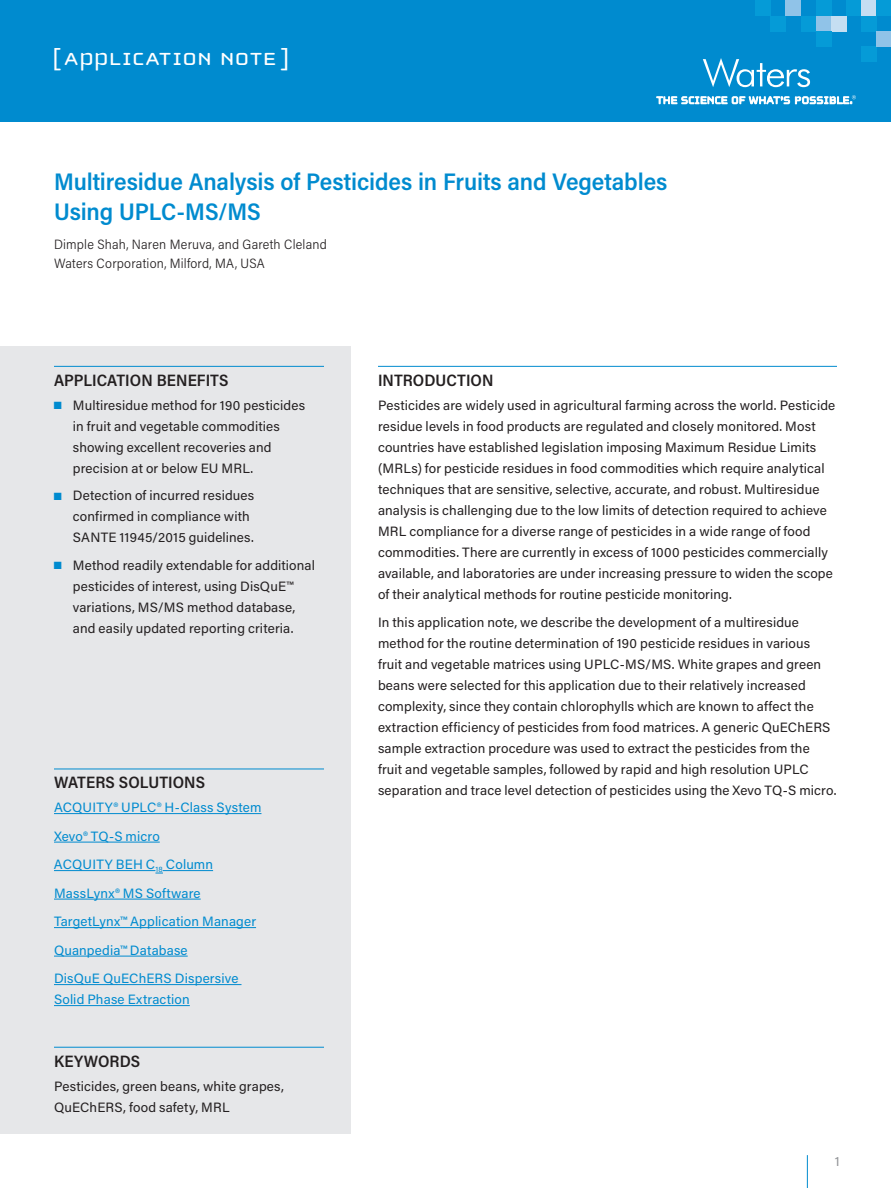
<style>
.page{position:relative;width:891px;height:1188px;background:#fff}
.page>*{position:absolute;margin:0;border:0;box-sizing:border-box;transform-origin:0 0}
.t1{font:25.5px "Cholla Unicase";letter-spacing:.01em;color:#fff;scale:1.1 1}
.t2{font:600 24px/30px "Acumin Pro Semi Cond";letter-spacing:-.005em;color:#008bcf}
.t3{font:600 16.5px "Acumin Pro Semi Cond";letter-spacing:.005em;color:#231f20}
.t4{font:13.5px/21px "Acumin Pro";letter-spacing:.01em;color:#231f20}
.t5{font:13.5px/28.5px "Acumin Pro";letter-spacing:.01em;color:#008bcf}
.t6{font:300 13.5px/19.5px "Acumin Pro Semi Cond";letter-spacing:.015em;color:#231f20}
.t7{font:13.5px "Acumin Pro";color:#939598}
.s1{color:#008bcf}
</style>
<div class="page">
<div style="left:0;top:0;width:891px;height:122px;background:#008bcf"></div>
<div style="left:755px;top:0;width:15px;height:16px;background:#059bd7"></div>
<div style="left:861px;top:47px;width:15px;height:15px;background:#059bd7"></div>
<div style="left:770px;top:16px;width:16px;height:15px;background:#059bd7"></div>
<div style="left:786px;top:0;width:15px;height:16px;background:#90c3e8"></div>
<div style="left:801px;top:16px;width:15px;height:15px;background:#059bd7"></div>
<div style="left:816px;top:16px;width:16px;height:15px;background:#90c3e8"></div>
<div style="left:832px;top:16px;width:15px;height:15px;background:#c5def2"></div>
<div style="left:816px;top:0;width:16px;height:16px;background:#059bd7"></div>
<div style="left:816px;top:31px;width:16px;height:16px;background:#059bd7"></div>
<div style="left:861px;top:0;width:15px;height:16px;background:#c5def2"></div>
<div style="left:847px;top:0;width:14px;height:16px;background:#059bd7"></div>
<div style="left:876px;top:0;width:15px;height:16px;background:#059bd7"></div>
<div style="left:861px;top:16px;width:15px;height:15px;background:#059bd7"></div>
<div style="left:876px;top:31px;width:15px;height:16px;background:#90c3e8"></div>
<svg style="left:657px;top:95px;width:199px;height:9px"></svg>
<svg style="left:703px;top:58px;width:107px;height:29px"></svg>
<div style="left:0;top:347px;width:351px;height:787px;background:#e6e7e9"></div>
<hr style="left:807px;top:1155px;width:1px;height:33px;background:#008bcf">
<hr style="left:54px;top:769px;width:270px;height:1px;background:#008bcf">
<hr style="left:54px;top:813px;width:207px;height:1px;background:#008bcf">
<hr style="left:54px;top:842px;width:106px;height:1px;background:#008bcf">
<hr style="left:54px;top:870px;width:101px;height:1px;background:#008bcf">
<hr style="left:163px;top:870px;width:50px;height:1px;background:#008bcf">
<hr style="left:54px;top:899px;width:147px;height:1px;background:#008bcf">
<hr style="left:54px;top:927px;width:202px;height:1px;background:#008bcf">
<hr style="left:54px;top:956px;width:134px;height:1px;background:#008bcf">
<hr style="left:54px;top:984px;width:188px;height:1px;background:#008bcf">
<hr style="left:54px;top:1005px;width:136px;height:1px;background:#008bcf">
<hr style="left:54px;top:1047px;width:270px;height:1px;background:#008bcf">
<hr style="left:54px;top:366px;width:270px;height:1px;background:#008bcf">
<hr style="left:378px;top:366px;width:459px;height:1px;background:#008bcf">
<h1 class="t1" style="left:52px;top:46px;width:217px">[ APPLICATION NOTE ]</h1>
<h2 class="t2" style="left:54px;top:165px;width:615px">Multiresidue Analysis of Pesticides in Fruits and Vegetables<br>Using UPLC-MS/MS</h2>
<p class="t6" style="left:54px;top:234px;width:274px">Dimple Shah, Naren Meruva, and Gareth Cleland<br>Waters Corporation, Milford, MA, USA</p>
<p class="t3" style="left:54px;top:368px;width:176px">APPLICATION BENEFITS</p>
<p class="t4" style="left:73px;top:394px;width:234px;text-indent:-19px"><span class="s1">■</span> Multiresidue method for 190 pesticides in fruit and vegetable commodities showing excellent recoveries and precision at or below EU MRL.</p>
<p class="t4" style="left:73px;top:485px;width:183px;text-indent:-19px"><span class="s1">■</span> Detection of incurred residues confirmed in compliance with<br>SANTE 11945/2015 guidelines.</p>
<p class="t4" style="left:54px;top:554px;width:263px;text-align:center"><span class="s1">■</span> Method readily extendable for additional pesticides of interest, using DisQuE™ variations, MS/MS method database,<br>and easily updated reporting criteria.</p>
<p class="t3" style="left:54px;top:771px;width:153px">WATERS SOLUTIONS</p>
<p class="t5" style="left:54px;top:793px;width:209px">ACQUITY® UPLC® H-Class System<br>Xevo® TQ-S micro<br>ACQUITY BEH C<sub>18</sub> Column<br>MassLynx® MS Software<br>TargetLynx™ Application Manager<br>Quanpedia™ Database<br>DisQuE QuEChERS Dispersive</p>
<p class="t5" style="left:54px;top:985px;width:137px">Solid Phase Extraction</p>
<p class="t3" style="left:54px;top:1049px;width:88px">KEYWORDS</p>
<p class="t4" style="left:54px;top:1075px;width:231px">Pesticides, green beans, white grapes,<br>QuEChERS, food safety, MRL</p>
<p class="t3" style="left:378px;top:368px;width:117px">INTRODUCTION</p>
<p class="t4" style="left:378px;top:394px;width:459px">Pesticides are widely used in agricultural farming across the world. Pesticide residue levels in food products are regulated and closely monitored. Most countries have established legislation imposing Maximum Residue Limits (MRLs) for pesticide residues in food commodities which require analytical techniques that are sensitive, selective, accurate, and robust. Multiresidue analysis is challenging due to the low limits of detection required to achieve MRL compliance for a diverse range of pesticides in a wide range of food commodities. There are currently in excess of 1000 pesticides commercially available, and laboratories are under increasing pressure to widen the scope of their analytical methods for routine pesticide monitoring.</p>
<p class="t4" style="left:378px;top:611px;width:460px">In this application note, we describe the development of a multiresidue method for the routine determination of 190 pesticide residues in various fruit and vegetable matrices using UPLC-MS/MS. White grapes and green beans were selected for this application due to their relatively increased complexity, since they contain chlorophylls which are known to affect the extraction efficiency of pesticides from food matrices. A generic QuEChERS sample extraction procedure was used to extract the pesticides from the fruit and vegetable samples, followed by rapid and high resolution UPLC separation and trace level detection of pesticides using the Xevo TQ-S micro.</p>
<p class="t7" style="left:835px;top:1151px;width:6px">1</p>
</div>
